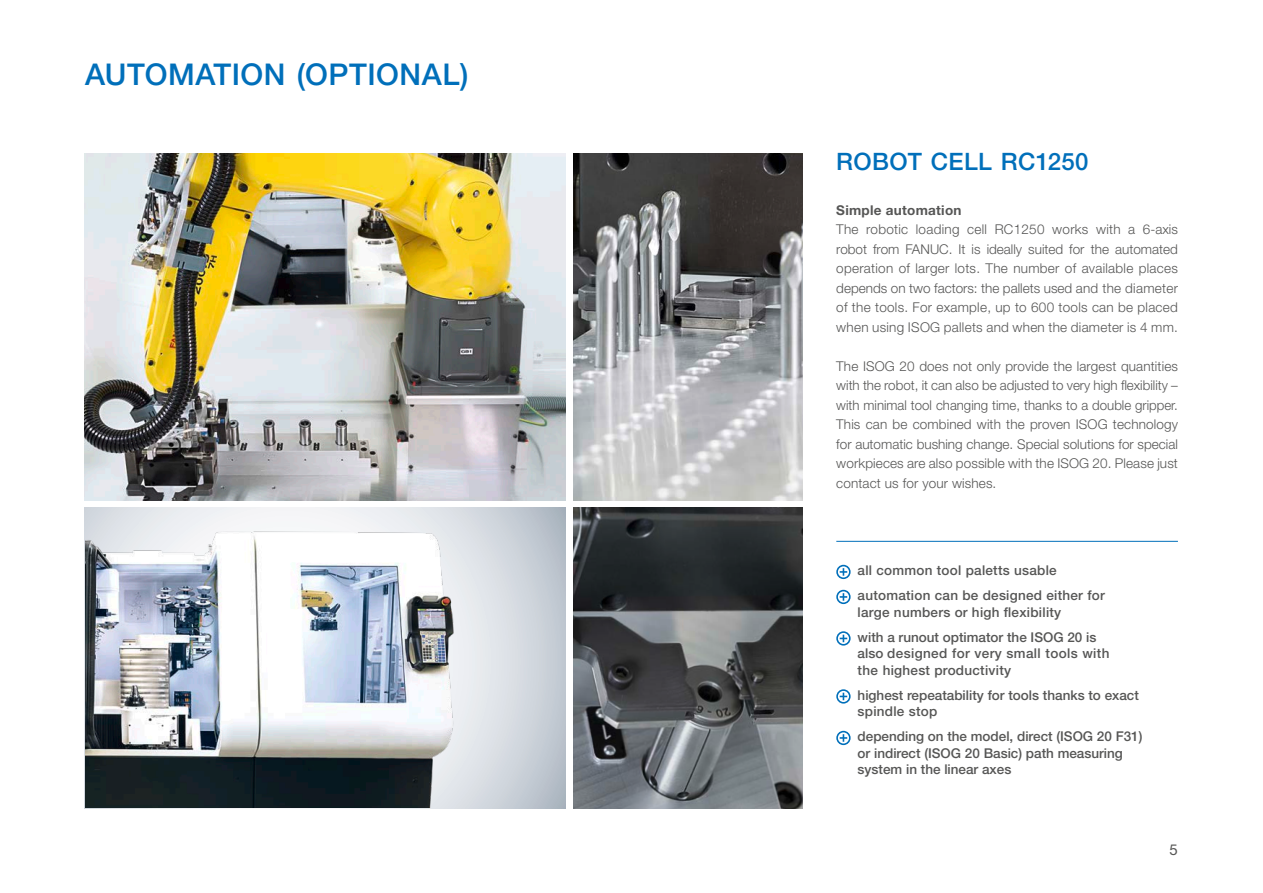
<style>
.page{position:relative;width:1263px;height:893px;background:#fff}
.page>*{position:absolute;margin:0;border:0;box-sizing:border-box;transform-origin:0 0}
.t1{font:500 30px "Helvetica Neue LT Pro";letter-spacing:.015em;color:#006fba}
.t2{font:500 24px "Helvetica Neue LT Pro";letter-spacing:.015em;color:#006fba}
.t3{font:15px "Helvetica Neue LT Pro";color:#565655}
.t4{font:300 13.5px/19.5px "Helvetica Neue LT Pro";letter-spacing:.015em;color:#565655;text-align:justify}
.t5{font:500 13.5px/16.5px "Helvetica Neue LT Pro";color:#565655}
.t6{font:500 13.5px/25px "Helvetica Neue LT Pro";letter-spacing:.02em;color:#565655}
.t7{font:500 13.5px/16.5px "Helvetica Neue LT Pro";letter-spacing:.03em;color:#565655}
.t8{font:700 13.5px "Helvetica Neue LT Pro";letter-spacing:.02em;color:#565655}
</style>
<div class="page">
<svg style="left:85px;top:507px;width:481px;height:302px;background:#cdd3da"></svg>
<img style="left:85px;top:153px;width:481px;height:347px">
<img style="left:573px;top:153px;width:229px;height:347px">
<img style="left:573px;top:507px;width:229px;height:302px">
<img style="left:85px;top:507px;width:390px;height:300px">
<div style="left:836px;top:565px;width:14px;height:14px;border:2px solid #006fba;border-radius:50%"></div>
<svg style="left:840px;top:568px;width:7px;height:8px"></svg>
<div style="left:836px;top:590px;width:14px;height:14px;border:2px solid #006fba;border-radius:50%"></div>
<svg style="left:840px;top:593px;width:7px;height:8px"></svg>
<div style="left:836px;top:631px;width:14px;height:15px;border:2px solid #006fba;border-radius:50%"></div>
<svg style="left:840px;top:635px;width:7px;height:7px"></svg>
<div style="left:836px;top:689px;width:14px;height:15px;border:2px solid #006fba;border-radius:50%"></div>
<svg style="left:840px;top:693px;width:7px;height:7px"></svg>
<div style="left:836px;top:731px;width:14px;height:14px;border:2px solid #006fba;border-radius:50%"></div>
<svg style="left:840px;top:734px;width:7px;height:8px"></svg>
<hr style="left:836px;top:541px;width:342px;height:1px;background:#006fba">
<h1 class="t1" style="left:85px;top:56px;width:385px">AUTOMATION (OPTIONAL)</h1>
<h2 class="t2" style="left:836px;top:147px;width:254px">ROBOT CELL RC1250</h2>
<p class="t8" style="left:836px;top:202px;width:127px">Simple automation</p>
<p class="t4" style="left:836px;top:219px;width:343px">The robotic loading cell RC1250 works with a 6-axis robot from FANUC. It is ideally suited for the automated operation of larger lots. The number of available places depends on two factors: the pallets used and the diameter of the tools. For example, up to 600 tools can be placed when using ISOG pallets and when the diameter is 4 mm.</p>
<p class="t4" style="left:836px;top:356px;width:343px">The ISOG 20 does not only provide the largest quantities with the robot, it can also be adjusted to very high flexibility – with minimal tool changing time, thanks to a double gripper.<br>This can be combined with the proven ISOG technology for automatic bushing change. Special solutions for special workpieces are also possible with the ISOG 20. Please just contact us for your wishes.</p>
<p class="t6" style="left:857px;top:558px;width:249px">all common tool paletts usable automation can be designed either for</p>
<p class="t5" style="left:857px;top:599px;width:240px;line-height:25px">large numbers or high flexibility<br>with a runout optimator the ISOG 20 is</p>
<p class="t7" style="left:857px;top:645px;width:253px">also designed for very small tools with the highest productivity</p>
<p class="t5" style="left:857px;top:687px;width:283px">highest repeatability for tools thanks to exact spindle stop</p>
<p class="t5" style="left:857px;top:728px;width:286px">depending on the model, direct (ISOG 20 F31) or indirect (ISOG 20 Basic) path measuring system in the linear axes</p>
<p class="t3" style="left:1169px;top:840px;width:10px">5</p>
</div>
